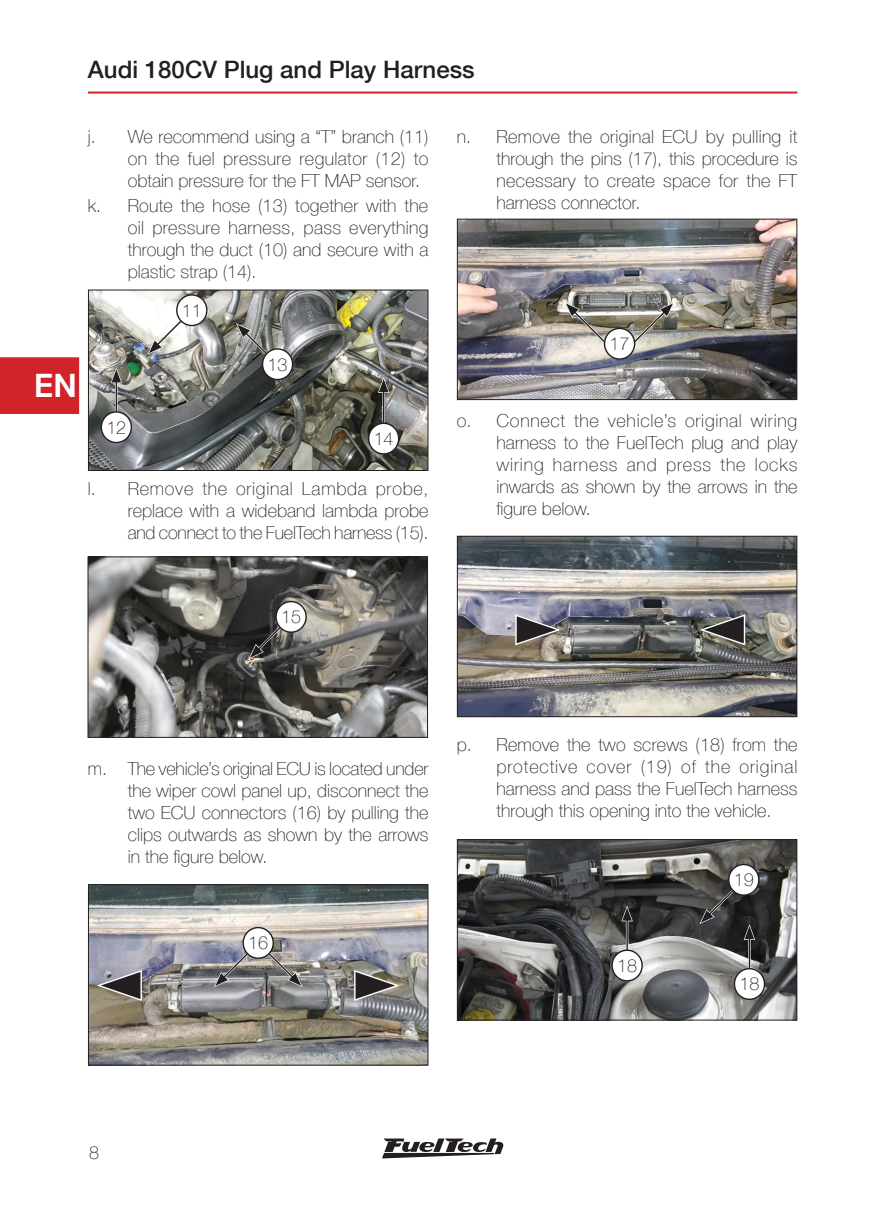
<style>
.page{position:relative;width:874px;height:1225px;background:#fff}
.page>*{position:absolute;margin:0;border:0;box-sizing:border-box;transform-origin:0 0}
.t1{font:700 34px "Abadi MT Std";color:#fff}
.t2{font:500 24px "Helvetica Neue LT Com";color:#231f20}
.CT-00_ENG{font:100 18px/22px "Helvetica Neue LT Com";color:#231f20;text-align:justify}
.Chamada{font:100 18px "Helvetica Neue LT Com";color:#231f20}
.TX-00{font:100 18px "Helvetica Neue LT Com";letter-spacing:-.005em;color:#231f20}
</style>
<div class="page">
<div style="left:0;top:357px;width:79px;height:57px;background:#d1232a"></div>
<hr style="left:88px;top:92px;width:709px;height:2px;background:#d1232a">
<svg style="left:382px;top:1138px;width:121px;height:20px"></svg>
<img style="left:89px;top:558px;width:337px;height:178px">
<div style="left:87px;top:556px;width:341px;height:182px;border:1px solid #231f20"></div>
<svg style="left:248px;top:612px;width:47px;height:47px;background:#434241"></svg>
<div style="left:276px;top:601px;width:30px;height:31px;background:#fff;border-radius:50%"></div>
<div style="left:275px;top:601px;width:32px;height:32px;border:1px solid #231f20;border-radius:50%"></div>
<img style="left:458px;top:841px;width:337px;height:177px">
<div style="left:456px;top:839px;width:341px;height:181px;border:1px solid #231f20"></div>
<hr style="left:747px;top:935px;width:3px;height:50px;background:#fff">
<hr style="left:748px;top:936px;width:1px;height:49px;background:#231f20">
<div style="left:734px;top:968px;width:30px;height:31px;background:#fff;border-radius:50%"></div>
<div style="left:733px;top:968px;width:31px;height:32px;border:1px solid #231f20;border-radius:50%"></div>
<hr style="left:625px;top:917px;width:3px;height:50px;background:#fff">
<hr style="left:626px;top:917px;width:1px;height:50px;background:#231f20">
<svg style="left:621px;top:905px;width:11px;height:16px"></svg>
<div style="left:611px;top:950px;width:30px;height:30px;background:#fff;border-radius:50%"></div>
<div style="left:611px;top:949px;width:31px;height:32px;border:1px solid #231f20;border-radius:50%"></div>
<svg style="left:699px;top:877px;width:55px;height:63px;background:#393838"></svg>
<div style="left:728px;top:864px;width:30px;height:31px;background:#fff;border-radius:50%"></div>
<div style="left:727px;top:864px;width:32px;height:32px;border:1px solid #231f20;border-radius:50%"></div>
<img style="left:90px;top:291px;width:336px;height:178px">
<div style="left:88px;top:289px;width:340px;height:182px;border:1px solid #231f20"></div>
<svg style="left:147px;top:308px;width:47px;height:46px"></svg>
<div style="left:177px;top:295px;width:30px;height:30px;background:#fff;border-radius:50%"></div>
<div style="left:176px;top:294px;width:31px;height:32px;border:1px solid #231f20;border-radius:50%"></div>
<hr style="left:115px;top:379px;width:3px;height:50px;background:#fff">
<hr style="left:116px;top:379px;width:1px;height:50px;background:#231f20">
<svg style="left:111px;top:367px;width:11px;height:16px"></svg>
<div style="left:101px;top:412px;width:30px;height:30px;background:#fff;border-radius:50%"></div>
<div style="left:101px;top:411px;width:31px;height:32px;border:1px solid #231f20;border-radius:50%"></div>
<svg style="left:236px;top:323px;width:47px;height:47px;background:#7f817c"></svg>
<div style="left:262px;top:349px;width:30px;height:30px;background:#fff;border-radius:50%"></div>
<div style="left:262px;top:348px;width:31px;height:32px;border:1px solid #231f20;border-radius:50%"></div>
<hr style="left:382px;top:389px;width:3px;height:49px;background:#fff">
<hr style="left:383px;top:389px;width:1px;height:49px;background:#231f20">
<svg style="left:378px;top:377px;width:11px;height:16px"></svg>
<div style="left:368px;top:423px;width:30px;height:31px;background:#fff;border-radius:50%"></div>
<div style="left:368px;top:422px;width:31px;height:32px;border:1px solid #231f20;border-radius:50%"></div>
<img style="left:90px;top:886px;width:336px;height:177px">
<div style="left:88px;top:884px;width:340px;height:181px;border:1px solid #231f20"></div>
<svg style="left:214px;top:940px;width:88px;height:47px;background:#8a898c"></svg>
<div style="left:243px;top:927px;width:30px;height:31px;background:#fff;border-radius:50%"></div>
<div style="left:242px;top:927px;width:32px;height:32px;border:1px solid #231f20;border-radius:50%"></div>
<svg style="left:97px;top:969px;width:45px;height:33px"></svg>
<svg style="left:353px;top:969px;width:46px;height:33px;background:#6f6d69"></svg>
<img style="left:458px;top:221px;width:337px;height:177px">
<div style="left:456px;top:219px;width:341px;height:181px;border:1px solid #231f20"></div>
<svg style="left:627px;top:302px;width:47px;height:47px;background:#97938a"></svg>
<svg style="left:564px;top:302px;width:47px;height:47px;background:#a49f95"></svg>
<div style="left:604px;top:328px;width:30px;height:31px;background:#fff;border-radius:50%"></div>
<div style="left:603px;top:328px;width:32px;height:32px;border:1px solid #231f20;border-radius:50%"></div>
<img style="left:458px;top:538px;width:337px;height:177px">
<div style="left:456px;top:536px;width:341px;height:181px;border:1px solid #231f20"></div>
<svg style="left:514px;top:613px;width:46px;height:33px;background:#757073"></svg>
<svg style="left:699px;top:613px;width:46px;height:33px;background:#605f5d"></svg>
<h2 class="t2" style="left:88px;top:55px;width:388px">Audi 180CV Plug and Play Harness</h2>
<p class="CT-00_ENG" style="left:128px;top:126px;width:302px;text-indent:-40px">j. We recommend using a “T” branch (11) on the fuel pressure regulator (12) to obtain pressure for the FT MAP sensor.</p>
<p class="CT-00_ENG" style="left:128px;top:194px;width:302px;text-indent:-40px">k. Route the hose (13) together with the oil pressure harness, pass everything through the duct (10) and secure with a plastic strap (14).</p>
<p class="TX-00" style="left:182px;top:299px;width:21px">11</p>
<h1 class="t1" style="left:34px;top:366px;width:44px">EN</h1>
<p class="TX-00" style="left:106px;top:416px;width:21px">12</p>
<p class="TX-00" style="left:267px;top:353px;width:21px">13</p>
<p class="TX-00" style="left:373px;top:428px;width:21px">14</p>
<p class="CT-00_ENG" style="left:128px;top:478px;width:302px;text-indent:-40px">l. Remove the original Lambda probe, replace with a wideband lambda probe and connect to the FuelTech harness (15).</p>
<p class="CT-00_ENG" style="left:496px;top:126px;width:302px;text-indent:-40px">n. Remove the original ECU by pulling it through the pins (17), this procedure is necessary to create space for the FT harness connector.</p>
<p class="Chamada" style="left:609px;top:333px;width:22px">17</p>
<p class="CT-00_ENG" style="left:496px;top:409px;width:302px;text-indent:-40px">o. Connect the vehicle’s original wiring harness to the FuelTech plug and play wiring harness and press the locks inwards as shown by the arrows in the figure below.</p>
<p class="Chamada" style="left:281px;top:606px;width:22px">15</p>
<p class="CT-00_ENG" style="left:128px;top:757px;width:302px;text-indent:-40px">m. The vehicle’s original ECU is located under the wiper cowl panel up, disconnect the two ECU connectors (16) by pulling the clips outwards as shown by the arrows in the figure below.</p>
<p class="Chamada" style="left:248px;top:932px;width:22px">16</p>
<p class="CT-00_ENG" style="left:496px;top:733px;width:302px;text-indent:-40px">p. Remove the two screws (18) from the protective cover (19) of the original harness and pass the FuelTech harness through this opening into the vehicle.</p>
<p class="Chamada" style="left:616px;top:955px;width:22px">18</p>
<p class="Chamada" style="left:733px;top:869px;width:22px">19</p>
<p class="Chamada" style="left:739px;top:973px;width:22px">18</p>
<p class="CT-00_ENG" style="left:89px;top:1141px;width:12px">8</p>
</div>
